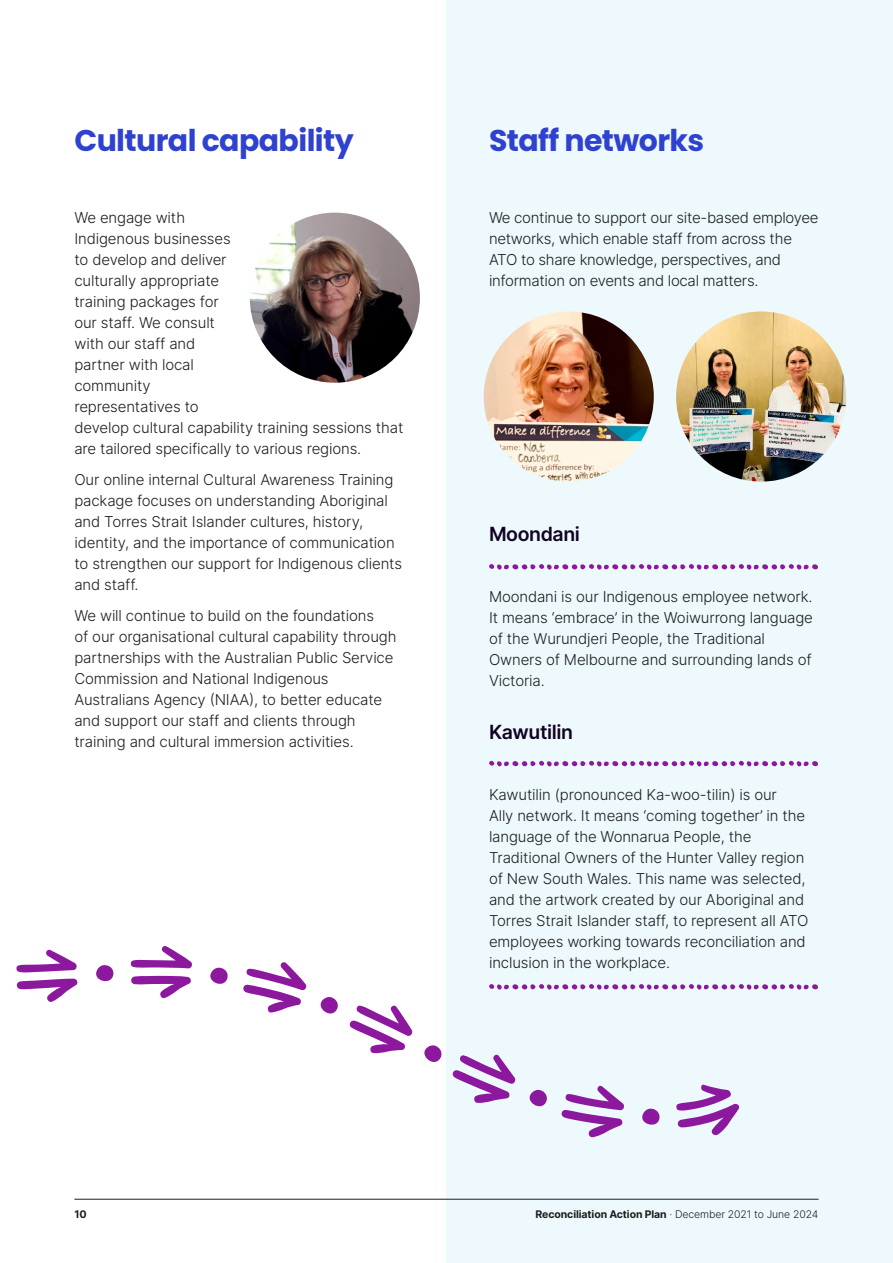
<style>
.page{position:relative;width:893px;height:1263px;background:#fff}
.page>*{position:absolute;margin:0;border:0;box-sizing:border-box;transform-origin:0 0}
.h3_staffnetworks{font:700 30px "Poppins";letter-spacing:-.02em;color:#2f42cf}
.h4_staffstories{font:600 19.5px "Inter";letter-spacing:-.02em;color:#110221}
.t1{font:300 15px/21px "Inter";letter-spacing:-.01em;color:#1d1d1b}
.t2{font:700 10.5px "Inter";letter-spacing:-.01em;color:#1d1d1b}
.s1{font-weight:300}
</style>
<div class="page">
<div style="left:446px;top:0;width:447px;height:1263px;background:#edf9fd"></div>
<svg style="left:489px;top:564px;width:329px;height:6px"></svg>
<svg style="left:489px;top:761px;width:329px;height:6px"></svg>
<svg style="left:489px;top:984px;width:329px;height:6px"></svg>
<svg style="left:676px;top:1084px;width:64px;height:52px"></svg>
<svg style="left:642px;top:1108px;width:18px;height:17px"></svg>
<svg style="left:561px;top:1085px;width:63px;height:53px"></svg>
<svg style="left:529px;top:1089px;width:18px;height:17px"></svg>
<svg style="left:452px;top:1054px;width:64px;height:49px"></svg>
<svg style="left:424px;top:1045px;width:18px;height:17px"></svg>
<svg style="left:349px;top:1005px;width:64px;height:48px"></svg>
<svg style="left:320px;top:997px;width:18px;height:17px"></svg>
<svg style="left:243px;top:962px;width:64px;height:51px"></svg>
<svg style="left:210px;top:967px;width:18px;height:17px"></svg>
<svg style="left:130px;top:946px;width:62px;height:23px"></svg>
<svg style="left:131px;top:976px;width:60px;height:23px"></svg>
<svg style="left:96px;top:965px;width:18px;height:17px"></svg>
<svg style="left:16px;top:949px;width:61px;height:24px"></svg>
<svg style="left:16px;top:979px;width:62px;height:23px"></svg>
<img style="left:676px;top:311px;width:170px;height:171px;border-radius:85px">
<img style="left:250px;top:213px;width:170px;height:170px;border-radius:85px">
<img style="left:484px;top:311px;width:170px;height:171px;border-radius:85px">
<hr style="left:74px;top:1199px;width:745px;height:1px;background:#1d1d1b">
<h2 class="h3_staffnetworks" style="left:74px;top:123px;width:281px">Cultural capability</h2>
<p class="t1" style="left:74px;top:206px;width:331px">We engage with<br>Indigenous businesses<br>to develop and deliver<br>culturally appropriate<br>training packages for<br>our staff. We consult<br>with our staff and<br>partner with local<br>community<br>representatives to<br>develop cultural capability training sessions that are tailored specifically to various regions.</p>
<p class="t1" style="left:74px;top:469px;width:329px">Our online internal Cultural Awareness Training package focuses on understanding Aboriginal and Torres Strait Islander cultures, history, identity, and the importance of communication to strengthen our support for Indigenous clients and staff.</p>
<p class="t1" style="left:74px;top:605px;width:324px">We will continue to build on the foundations<br>of our organisational cultural capability through partnerships with the Australian Public Service Commission and National Indigenous Australians Agency (NIAA), to better educate and support our staff and clients through training and cultural immersion activities.</p>
<h3 class="h3_staffnetworks" style="left:489px;top:123px;width:217px">Staff networks</h3>
<p class="t1" style="left:489px;top:206px;width:331px">We continue to support our site‑based employee networks, which enable staff from across the ATO to share knowledge, perspectives, and information on events and local matters.</p>
<h4 class="h4_staffstories" style="left:489px;top:520px;width:93px">Moondani</h4>
<p class="t1" style="left:489px;top:586px;width:325px">Moondani is our Indigenous employee network.<br>It means ‘embrace’ in the Woiwurrong language of the Wurundjeri People, the Traditional Owners of Melbourne and surrounding lands of Victoria.</p>
<h4 class="h4_staffstories" style="left:489px;top:718px;width:86px">Kawutilin</h4>
<p class="t1" style="left:489px;top:784px;width:321px">Kawutilin (pronounced Ka-woo-tilin) is our<br>Ally network. It means ‘coming together’ in the language of the Wonnarua People, the Traditional Owners of the Hunter Valley region of New South Wales. This name was selected, and the artwork created by our Aboriginal and Torres Strait Islander staff, to represent all ATO employees working towards reconciliation and inclusion in the workplace.</p>
<p class="t2" style="left:74px;top:1206px;width:14px">10</p>
<p class="t2" style="left:536px;top:1206px;width:284px">Reconciliation Action Plan <span class="s1">· December 2021 to June 2024</span></p>
</div>
